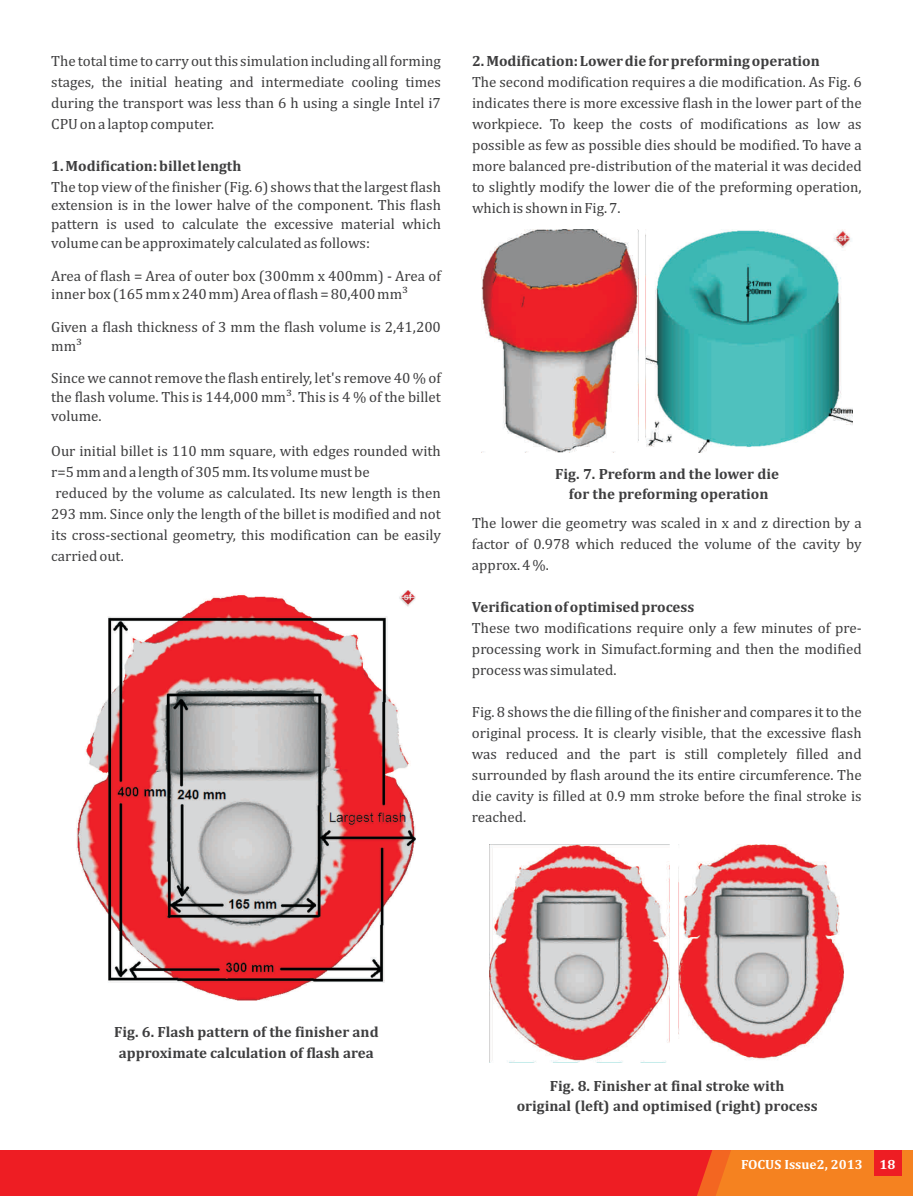
<style>
.page{position:relative;width:913px;height:1196px;background:#fff}
.page>*{position:absolute;margin:0;border:0;box-sizing:border-box;transform-origin:0 0}
.t1{font:15px/21px "Cambria";color:#3e3e3f;text-align:justify}
.t2{font:700 15px/20.7px "Cambria";color:#3e3e3f;text-align:center}
.t3{font:700 13.5px "Cambria";color:#fff}
</style>
<div class="page">
<div style="left:0;top:1149px;width:912px;height:46px;background:#ee1d23"></div>
<img style="left:76px;top:590px;width:339px;height:410px">
<img style="left:481px;top:230px;width:371px;height:222px">
<img style="left:489px;top:844px;width:355px;height:219px">
<svg style="left:696px;top:1149px;width:216px;height:46px;background:#f47c24"></svg>
<div style="left:874px;top:1149px;width:27px;height:25px;background:#ee1d23"></div>
<p class="t1" style="left:51px;top:51px;width:391px">The total time to carry out this simulation including all forming stages, the initial heating and intermediate cooling times during the transport was less than 6 h using a single Intel i7<br>CPU on a laptop computer.</p>
<p class="t2" style="left:51px;top:156px;width:192px">1. Modification: billet length</p>
<p class="t1" style="left:51px;top:178px;width:391px;line-height:18.8px">The top view of the finisher (Fig. 6) shows that the largest flash extension is in the lower halve of the component. This flash pattern is used to calculate the excessive material which volume can be approximately calculated as follows:</p>
<p class="t1" style="left:51px;top:267px;width:391px;line-height:18.8px">Area of flash = Area of outer box (300mm x 400mm) - Area of inner box (165 mm x 240 mm) Area of flash = 80,400 mm³</p>
<p class="t1" style="left:51px;top:318px;width:391px;line-height:18.8px">Given a flash thickness of 3 mm the flash volume is 2,41,200 mm³</p>
<p class="t1" style="left:51px;top:369px;width:391px;line-height:18.8px">Since we cannot remove the flash entirely, let's remove 40 % of the flash volume. This is 144,000 mm³. This is 4 % of the billet volume.</p>
<p class="t1" style="left:51px;top:441px;width:391px;text-align:left">Our initial billet is 110 mm square, with edges rounded with r=5 mm and a length of 305 mm. Its volume must be<br>reduced by the volume as calculated. Its new length is then 293 mm. Since only the length of the billet is modified and not its cross-sectional geometry, this modification can be easily carried out.</p>
<p class="t2" style="left:472px;top:51px;width:349px">2. Modification: Lower die for preforming operation</p>
<p class="t1" style="left:472px;top:72px;width:391px">The second modification requires a die modification. As Fig. 6 indicates there is more excessive flash in the lower part of the workpiece. To keep the costs of modifications as low as possible as few as possible dies should be modified. To have a more balanced pre-distribution of the material it was decided to slightly modify the lower die of the preforming operation, which is shown in Fig. 7.</p>
<p class="t2" style="left:555px;top:464px;width:225px">Fig. 7. Preform and the lower die for the preforming operation</p>
<p class="t1" style="left:472px;top:513px;width:391px">The lower die geometry was scaled in x and z direction by a factor of 0.978 which reduced the volume of the cavity by approx. 4 %.</p>
<p class="t2" style="left:472px;top:597px;width:224px">Verification of optimised process</p>
<p class="t1" style="left:472px;top:618px;width:391px">These two modifications require only a few minutes of pre&shy;processing work in Simufact.forming and then the modified process was simulated.</p>
<p class="t1" style="left:472px;top:702px;width:391px">Fig. 8 shows the die filling of the finisher and compares it to the original process. It is clearly visible, that the excessive flash was reduced and the part is still completely filled and surrounded by flash around the its entire circumference. The die cavity is filled at 0.9 mm stroke before the final stroke is reached.</p>
<p class="t2" style="left:114px;top:1022px;width:266px">Fig. 6. Flash pattern of the finisher and approximate calculation of flash area</p>
<p class="t2" style="left:516px;top:1075px;width:302px">Fig. 8. Finisher at final stroke with<br>original (left) and optimised (right) process</p>
<p class="t3" style="left:741px;top:1158px;width:156px">FOCUS Issue2, 2013 18</p>
</div>
